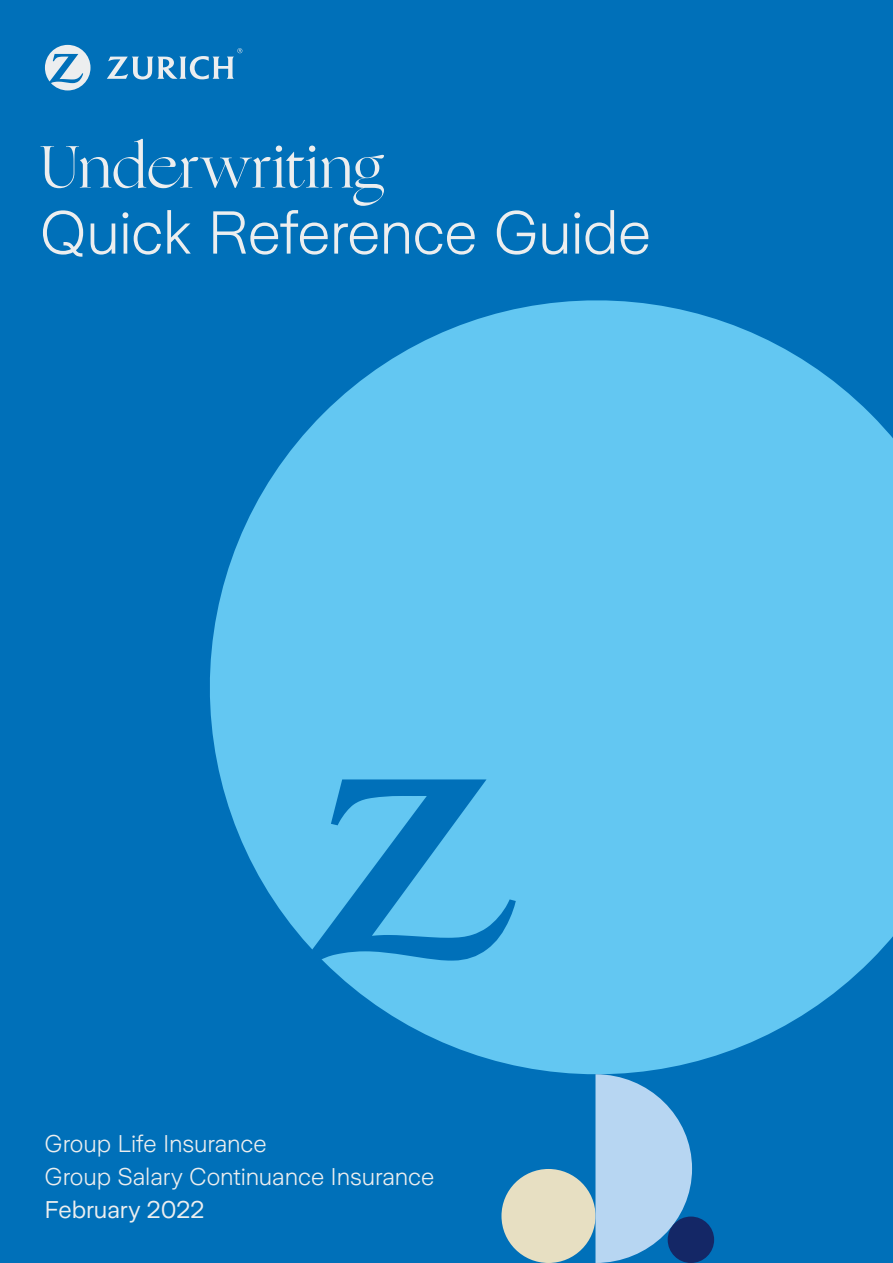
<style>
.page{position:relative;width:893px;height:1263px;background:#0070b9}
.page>*{position:absolute;margin:0;border:0;box-sizing:border-box;transform-origin:0 0}
.t1{font:300 60px "Zurich Sans";letter-spacing:-.015em;color:#eceeef}
.t2{font:60px "Ogg";letter-spacing:.01em;color:#eceeef}
.t3{font:300 24px/33px "Zurich Sans";letter-spacing:-.005em;color:#eceeef}
.t4{font:24px "Zurich Sans";letter-spacing:-.005em;color:#eceeef}
</style>
<div class="page">
<svg style="left:210px;top:300px;width:683px;height:775px;fill:#63c7f2"></svg>
<svg style="left:312px;top:779px;width:204px;height:181px"></svg>
<div style="left:501px;top:1169px;width:94px;height:94px;background:#e7dfc2;border-radius:50%"></div>
<svg style="left:595px;top:1074px;width:97px;height:189px"></svg>
<div style="left:668px;top:1216px;width:46px;height:47px;background:#142766;border-radius:50%"></div>
<svg style="left:45px;top:45px;width:46px;height:45px"></svg>
<svg style="left:107px;top:48px;width:135px;height:32px"></svg>
<h1 class="t2" style="left:40px;top:128px;width:345px">Underwriting</h1>
<h1 class="t1" style="left:40px;top:200px;width:613px">Quick Reference Guide</h1>
<p class="t3" style="left:45px;top:1128px;width:391px">Group Life Insurance<br>Group Salary Continuance Insurance</p>
<p class="t4" style="left:45px;top:1197px;width:161px">February 2022</p>
</div>
